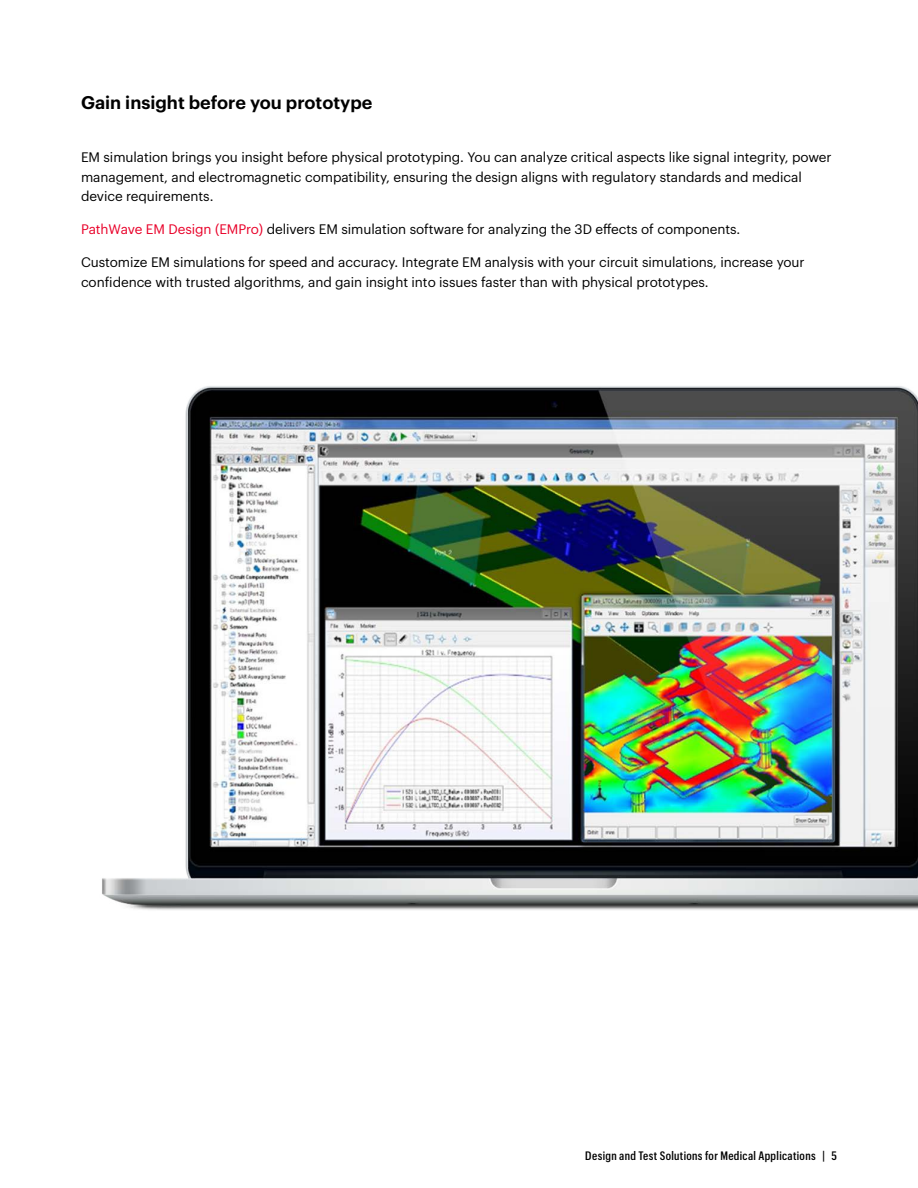
<style>
.page{position:relative;width:918px;height:1188px;background:#fff}
.page>*{position:absolute;margin:0;border:0;box-sizing:border-box;transform-origin:0 0}
.t1{font:600 18px "Graphik LC";color:#000}
.t2{font:13.5px/19.5px "Graphik LC";letter-spacing:-.005em;color:#000}
.t3{font:500 12px "Graphik Cond";letter-spacing:.03em;color:#000}
.s1{color:#e90029}
</style>
<div class="page">
<img style="left:102px;top:386px;width:816px;height:524px">
<h1 class="t1" style="left:81px;top:89px;width:293px">Gain insight before you prototype</h1>
<p class="t2" style="left:81px;top:147px;width:752px">EM simulation brings you insight before physical prototyping. You can analyze critical aspects like signal integrity, power management, and electromagnetic compatibility, ensuring the design aligns with regulatory standards and medical device requirements.</p>
<p class="t2" style="left:81px;top:219px;width:661px"><span class="s1">PathWave EM Design (EMPro)</span> delivers EM simulation software for analyzing the 3D effects of components.</p>
<p class="t2" style="left:81px;top:252px;width:725px">Customize EM simulations for speed and accuracy. Integrate EM analysis with your circuit simulations, increase your confidence with trusted algorithms, and gain insight into issues faster than with physical prototypes.</p>
<p class="t3" style="left:585px;top:1147px;width:253px">Design and Test Solutions for Medical Applications | 5</p>
</div>
